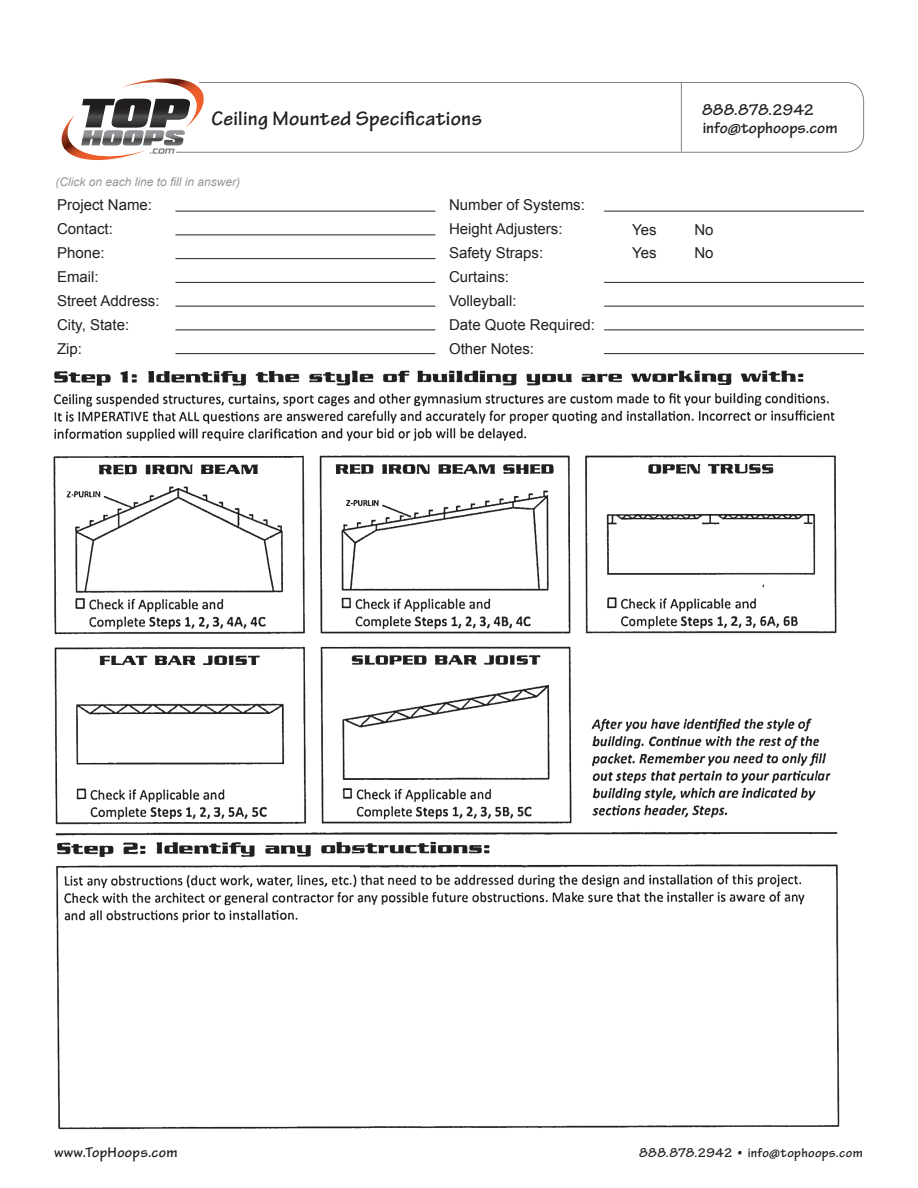
<style>
.page{position:relative;width:918px;height:1188px;background:#fff}
.page>*{position:absolute;margin:0;border:0;box-sizing:border-box;transform-origin:0 0}
.t1{font:700 21px "Tekton Pro";letter-spacing:.01em;color:#231f20}
.t2{font:700 16.5px "Tekton Pro";color:#231f20}
.t3{font:700 16.5px "Tekton Pro";letter-spacing:-.02em;color:#231f20}
.t4{font:15px/24px "Arial";color:#231f20}
.t5{font:700 15px "Tekton Pro";letter-spacing:.02em;color:#231f20}
.t6{font:700 13.5px "Tekton Pro";letter-spacing:.02em;color:#231f20}
.t7{font:italic 12px "Arial";color:#939598}
</style>
<div class="page">
<img style="left:53px;top:81px;width:812px;height:1049px">
<div style="left:139px;top:82px;width:725px;height:71px;border:1px solid #808385;border-radius:18px"></div>
<svg style="left:54px;top:78px;width:156px;height:90px"></svg>
<hr style="left:681px;top:82px;width:1px;height:70px;background:#808385">
<hr style="left:176px;top:211px;width:259px;height:1px;background:#231f20">
<hr style="left:604px;top:211px;width:260px;height:1px;background:#231f20">
<hr style="left:176px;top:235px;width:259px;height:1px;background:#231f20">
<hr style="left:176px;top:258px;width:259px;height:1px;background:#231f20">
<hr style="left:176px;top:282px;width:259px;height:1px;background:#231f20">
<hr style="left:604px;top:282px;width:260px;height:1px;background:#231f20">
<hr style="left:176px;top:306px;width:259px;height:1px;background:#231f20">
<hr style="left:604px;top:306px;width:260px;height:1px;background:#231f20">
<hr style="left:176px;top:329px;width:259px;height:1px;background:#231f20">
<hr style="left:604px;top:329px;width:260px;height:1px;background:#231f20">
<hr style="left:176px;top:353px;width:259px;height:1px;background:#231f20">
<hr style="left:604px;top:353px;width:260px;height:1px;background:#231f20">
<h1 class="t1" style="left:212px;top:106px;width:272px">Ceiling Mounted Specifications</h1>
<p class="t7" style="left:56px;top:174px;width:186px">(Click on each line to fill in answer)</p>
<p class="t4" style="left:57px;top:193px;width:104px">Project Name:<br>Contact:<br>Phone:<br>Email:<br>Street Address:<br>City, State:<br>Zip:</p>
<p class="t4" style="left:449px;top:193px;width:147px">Number of Systems:<br>Height Adjusters:<br>Safety Straps:<br>Curtains:<br>Volleyball:<br>Date Quote Required:<br>Other Notes:</p>
<p class="t3" style="left:702px;top:100px;width:114px">888.878.2942</p>
<p class="t2" style="left:703px;top:118px;width:136px">info@tophoops.com</p>
<p class="t4" style="left:632px;top:219px;width:26px;line-height:22.5px">Yes<br>Yes</p>
<p class="t4" style="left:694px;top:219px;width:21px;line-height:22.5px">No<br>No</p>
<p class="t5" style="left:54px;top:1143px;width:125px">www.TopHoops.com</p>
<p class="t6" style="left:639px;top:1145px;width:225px">888.878.2942 • info@tophoops.com</p>
</div>
